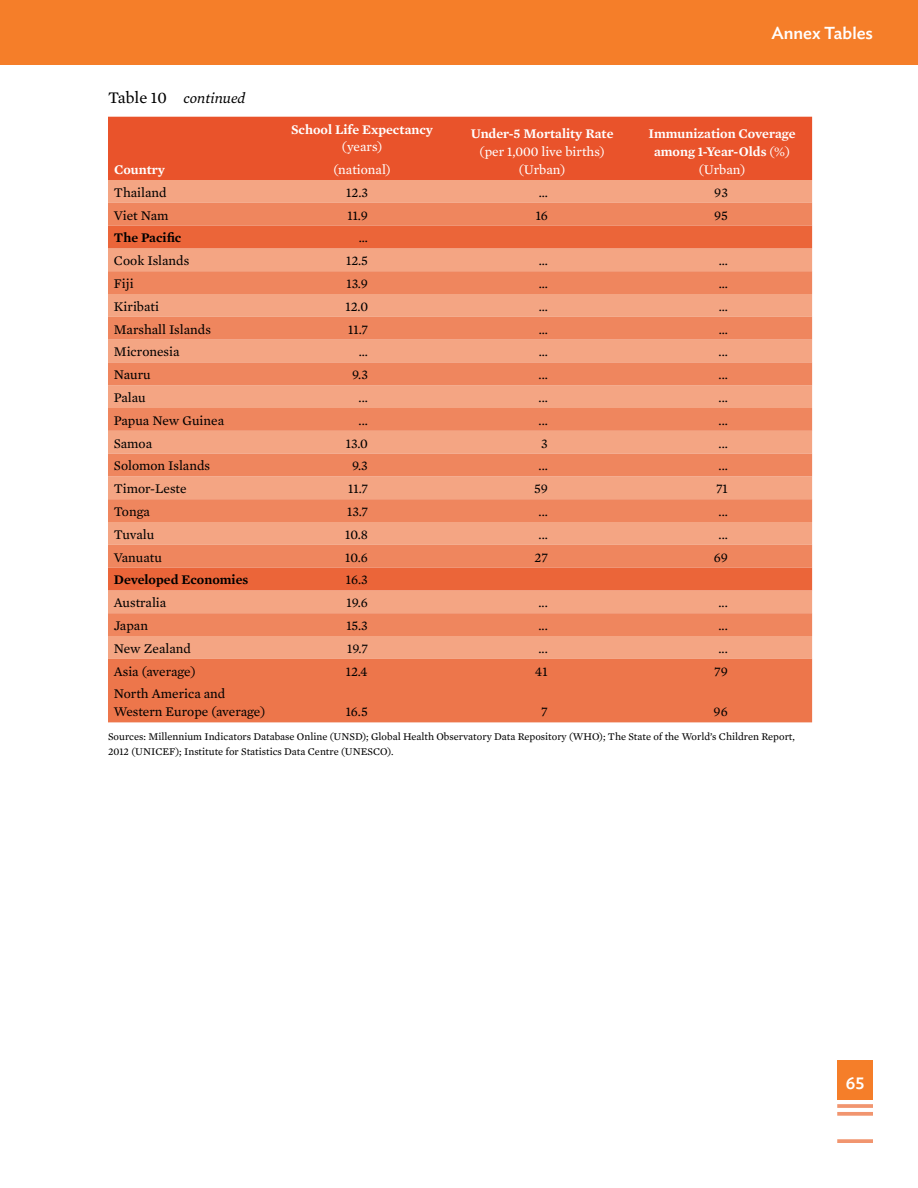
<style>
.page{position:relative;width:918px;height:1188px;background:#fff}
.page>*{position:absolute;margin:0;border:0;box-sizing:border-box;transform-origin:0 0}
.t1{font:500 17.25px "Ideal Sans";color:#fff}
.t2{font:500 16.8px "Ideal Sans";color:#fff}
.t3{font:italic 15px "Mercury Text G2";color:#000}
.t4{font:13.5px/18px "Mercury Text G2";color:#000}
.t5{font:600 13.5px/18px "Mercury Text G2";color:#fff;text-align:center}
.t6{font:13.5px/22.5px "Mercury Text G2";color:#fff;text-align:center}
.t7{font:600 13.5px "Mercury Text G2";color:#000}
.t8{font:10.5px/15px "Mercury Text G2";color:#000}
.s1{font-style:normal;font-size:16.5px}
.s2{font-weight:400}
</style>
<div class="page">
<div style="left:837px;top:1060px;width:36px;height:40px;background:#f57e29"></div>
<svg style="left:837px;top:1104px;width:36px;height:4px"></svg>
<svg style="left:837px;top:1112px;width:36px;height:4px"></svg>
<svg style="left:837px;top:1139px;width:36px;height:4px"></svg>
<div style="left:0;top:0;width:918px;height:65px;background:#f57e29"></div>
<div style="left:108px;top:117px;width:704px;height:63px;background:#e9532b"></div>
<div style="left:108px;top:180px;width:704px;height:479px;background:#f4a583"></div>
<svg style="left:108px;top:203px;width:704px;height:433px;background:#f0906b"></svg>
<svg style="left:108px;top:226px;width:704px;height:364px;background:#f0906a"></svg>
<div style="left:108px;top:659px;width:704px;height:63px;background:#ed764b"></div>
<p class="t3" style="left:108px;top:87px;width:139px"><span class="s1">Table 10</span> continued</p>
<p class="t5" style="left:114px;top:160px;width:53px">Country</p>
<p class="t5" style="left:291px;top:119px;width:144px">School Life Expectancy</p>
<p class="t6" style="left:333px;top:135px;width:59px">(years) (national)</p>
<p class="t5" style="left:471px;top:124px;width:144px">Under-5 Mortality Rate</p>
<p class="t6" style="left:479px;top:142px;width:127px;line-height:18px">(per 1,000 live births) (Urban)</p>
<p class="t1" style="left:771px;top:20px;width:103px">Annex Tables</p>
<p class="t5" style="left:648px;top:124px;width:149px">Immunization Coverage among 1-Year-Olds <span class="s2">(%) (Urban)</span></p>
<p class="t4" style="left:114px;top:183px;width:54px">Thailand</p>
<p class="t4" style="left:346px;top:183px;width:23px">12.3</p>
<p class="t4" style="left:539px;top:183px;width:11px">...</p>
<p class="t4" style="left:714px;top:183px;width:15px">93</p>
<p class="t4" style="left:114px;top:205px;width:56px">Viet Nam</p>
<p class="t4" style="left:347px;top:205px;width:22px">11.9</p>
<p class="t4" style="left:536px;top:205px;width:14px">16</p>
<p class="t4" style="left:714px;top:205px;width:15px">95</p>
<p class="t7" style="left:114px;top:228px;width:69px">The Pacific</p>
<p class="t4" style="left:359px;top:228px;width:11px">…</p>
<p class="t4" style="left:114px;top:251px;width:77px">Cook Islands</p>
<p class="t4" style="left:346px;top:251px;width:24px">12.5</p>
<p class="t4" style="left:539px;top:251px;width:11px">...</p>
<p class="t4" style="left:719px;top:251px;width:11px">...</p>
<p class="t4" style="left:114px;top:274px;width:21px">Fiji</p>
<p class="t4" style="left:346px;top:274px;width:23px">13.9</p>
<p class="t4" style="left:539px;top:274px;width:11px">...</p>
<p class="t4" style="left:719px;top:274px;width:11px">...</p>
<p class="t4" style="left:114px;top:297px;width:47px">Kiribati</p>
<p class="t4" style="left:346px;top:297px;width:24px">12.0</p>
<p class="t4" style="left:539px;top:297px;width:11px">...</p>
<p class="t4" style="left:719px;top:297px;width:11px">...</p>
<p class="t4" style="left:114px;top:319px;width:98px">Marshall Islands</p>
<p class="t4" style="left:348px;top:319px;width:21px">11.7</p>
<p class="t4" style="left:539px;top:319px;width:11px">...</p>
<p class="t4" style="left:719px;top:319px;width:11px">...</p>
<p class="t4" style="left:114px;top:342px;width:67px">Micronesia</p>
<p class="t4" style="left:359px;top:342px;width:11px">...</p>
<p class="t4" style="left:539px;top:342px;width:11px">...</p>
<p class="t4" style="left:719px;top:342px;width:11px">...</p>
<p class="t4" style="left:114px;top:365px;width:38px">Nauru</p>
<p class="t4" style="left:352px;top:365px;width:17px">9.3</p>
<p class="t4" style="left:539px;top:365px;width:11px">...</p>
<p class="t4" style="left:719px;top:365px;width:11px">...</p>
<p class="t4" style="left:114px;top:388px;width:33px">Palau</p>
<p class="t4" style="left:359px;top:388px;width:11px">...</p>
<p class="t4" style="left:539px;top:388px;width:11px">...</p>
<p class="t4" style="left:719px;top:388px;width:11px">...</p>
<p class="t4" style="left:114px;top:411px;width:112px">Papua New Guinea</p>
<p class="t4" style="left:359px;top:411px;width:11px">...</p>
<p class="t4" style="left:539px;top:411px;width:11px">...</p>
<p class="t4" style="left:719px;top:411px;width:11px">...</p>
<p class="t4" style="left:114px;top:433px;width:40px">Samoa</p>
<p class="t4" style="left:346px;top:433px;width:24px">13.0</p>
<p class="t4" style="left:541px;top:433px;width:8px">3</p>
<p class="t4" style="left:719px;top:433px;width:11px">...</p>
<p class="t4" style="left:114px;top:456px;width:98px">Solomon Islands</p>
<p class="t4" style="left:352px;top:456px;width:17px">9.3</p>
<p class="t4" style="left:539px;top:456px;width:11px">...</p>
<p class="t4" style="left:719px;top:456px;width:11px">...</p>
<p class="t4" style="left:114px;top:479px;width:74px">Timor-Leste</p>
<p class="t4" style="left:348px;top:479px;width:21px">11.7</p>
<p class="t4" style="left:534px;top:479px;width:15px">59</p>
<p class="t4" style="left:716px;top:479px;width:13px">71</p>
<p class="t4" style="left:114px;top:502px;width:38px">Tonga</p>
<p class="t4" style="left:347px;top:502px;width:22px">13.7</p>
<p class="t4" style="left:539px;top:502px;width:11px">...</p>
<p class="t4" style="left:719px;top:502px;width:11px">...</p>
<p class="t4" style="left:114px;top:525px;width:42px">Tuvalu</p>
<p class="t4" style="left:345px;top:525px;width:24px">10.8</p>
<p class="t4" style="left:539px;top:525px;width:11px">...</p>
<p class="t4" style="left:719px;top:525px;width:11px">...</p>
<p class="t4" style="left:114px;top:547px;width:50px">Vanuatu</p>
<p class="t4" style="left:345px;top:547px;width:24px">10.6</p>
<p class="t4" style="left:534px;top:547px;width:15px">27</p>
<p class="t4" style="left:714px;top:547px;width:16px">69</p>
<p class="t7" style="left:114px;top:570px;width:136px">Developed Economies</p>
<p class="t4" style="left:346px;top:570px;width:24px">16.3</p>
<p class="t4" style="left:114px;top:593px;width:54px">Australia</p>
<p class="t4" style="left:347px;top:593px;width:23px">19.6</p>
<p class="t4" style="left:539px;top:593px;width:11px">...</p>
<p class="t4" style="left:719px;top:593px;width:11px">...</p>
<p class="t4" style="left:114px;top:616px;width:36px">Japan</p>
<p class="t4" style="left:346px;top:616px;width:23px">15.3</p>
<p class="t4" style="left:539px;top:616px;width:11px">...</p>
<p class="t4" style="left:719px;top:616px;width:11px">...</p>
<p class="t4" style="left:114px;top:639px;width:79px">New Zealand</p>
<p class="t4" style="left:347px;top:639px;width:22px">19.7</p>
<p class="t4" style="left:539px;top:639px;width:11px">...</p>
<p class="t4" style="left:719px;top:639px;width:11px">...</p>
<p class="t4" style="left:114px;top:661px;width:83px">Asia (average)</p>
<p class="t4" style="left:346px;top:661px;width:23px">12.4</p>
<p class="t4" style="left:535px;top:661px;width:14px">41</p>
<p class="t4" style="left:714px;top:661px;width:15px">79</p>
<p class="t4" style="left:114px;top:684px;width:153px">North America and<br>Western Europe (average)</p>
<p class="t4" style="left:346px;top:702px;width:24px">16.5</p>
<p class="t4" style="left:541px;top:702px;width:8px">7</p>
<p class="t4" style="left:714px;top:702px;width:16px">96</p>
<p class="t8" style="left:108px;top:728px;width:688px">Sources: Millennium Indicators Database Online (UNSD); Global Health Observatory Data Repository (WHO); The State of the World’s Children Report,<br>2012 (UNICEF); Institute for Statistics Data Centre (UNESCO).</p>
<p class="t2" style="left:846px;top:1070px;width:20px">65</p>
</div>
